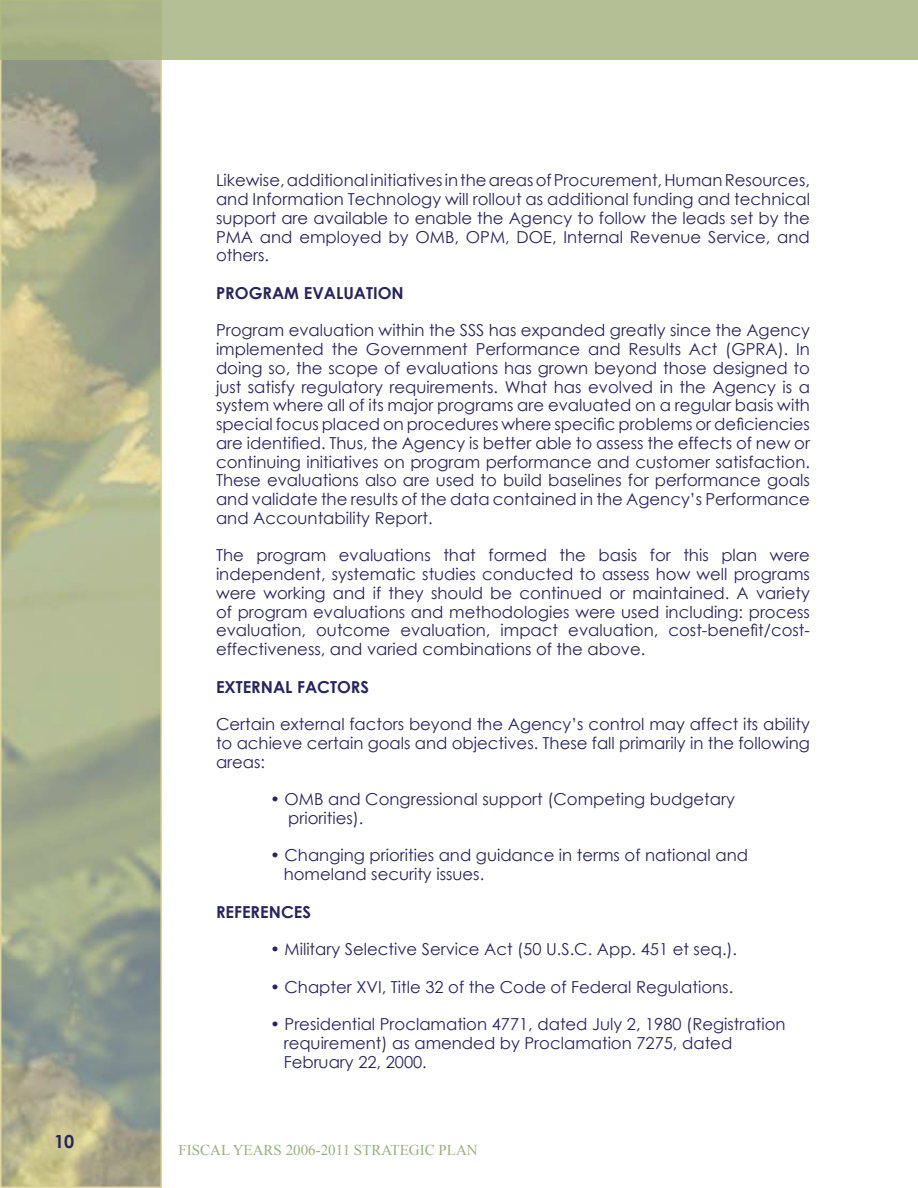
<style>
.page{position:relative;width:918px;height:1188px;background:#fff}
.page>*{position:absolute;margin:0;border:0;box-sizing:border-box;transform-origin:0 0}
.t1{font:700 18px "Century Gothic";color:#27255e}
.t2{font:16.5px/18.8px "Century Gothic";color:#27255e;text-align:justify}
.t3{font:700 16.5px "Century Gothic";color:#27255e}
.t4{font:15px "Times New Roman";color:#97b17f}
</style>
<div class="page">
<div style="left:0;top:0;width:162px;height:1188px;border:2px solid #d7cb81"></div>
<div style="left:0;top:0;width:918px;height:60px;background:linear-gradient(to right,#adb78c,#b8c29a)"></div>
<hr style="left:917px;top:0;width:1px;height:60px;background:#a5b17f">
<p class="t1" style="left:54px;top:1127px;width:22px">10</p>
<p class="t2" style="left:216px;top:171px;width:596px">Likewise, additional initiatives in the areas of Procurement, Human Resources, and Information Technology will rollout as additional funding and technical support are available to enable the Agency to follow the leads set by the PMA and employed by OMB, OPM, DOE, Internal Revenue Service, and others.</p>
<p class="t3" style="left:216px;top:280px;width:189px">PROGRAM EVALUATION</p>
<p class="t2" style="left:216px;top:321px;width:596px">Program evaluation within the SSS has expanded greatly since the Agency implemented the Government Performance and Results Act (GPRA). In doing so, the scope of evaluations has grown beyond those designed to just satisfy regulatory requirements. What has evolved in the Agency is a system where all of its major programs are evaluated on a regular basis with special focus placed on procedures where specific problems or deficiencies are identified. Thus, the Agency is better able to assess the effects of new or continuing initiatives on program performance and customer satisfaction.<br>These evaluations also are used to build baselines for performance goals and validate the results of the data contained in the Agency’s Performance and Accountability Report.</p>
<p class="t2" style="left:216px;top:546px;width:596px">The program evaluations that formed the basis for this plan were independent, systematic studies conducted to assess how well programs were working and if they should be continued or maintained. A variety of program evaluations and methodologies were used including: process evaluation, outcome evaluation, impact evaluation, cost-benefit/cost&shy;effectiveness, and varied combinations of the above.</p>
<p class="t3" style="left:216px;top:674px;width:155px">EXTERNAL FACTORS</p>
<p class="t2" style="left:216px;top:715px;width:595px">Certain external factors beyond the Agency’s control may affect its ability to achieve certain goals and objectives. These fall primarily in the following areas:</p>
<p class="t2" style="left:288px;top:790px;width:448px;text-indent:-18px">• OMB and Congressional support (Competing budgetary priorities).</p>
<p class="t2" style="left:284px;top:846px;width:466px;text-indent:-14px">• Changing priorities and guidance in terms of national and homeland security issues.</p>
<p class="t3" style="left:216px;top:899px;width:97px">REFERENCES</p>
<p class="t2" style="left:270px;top:940px;width:469px">• Military Selective Service Act (50 U.S.C. App. 451 et seq.).</p>
<p class="t2" style="left:270px;top:977px;width:465px">• Chapter XVI, Title 32 of the Code of Federal Regulations.</p>
<p class="t2" style="left:284px;top:1015px;width:503px;text-align:left;text-indent:-14px">• Presidential Proclamation 4771, dated July 2, 1980 (Registration requirement) as amended by Proclamation 7275, dated<br>February 22, 2000.</p>
<p class="t4" style="left:178px;top:1140px;width:301px">FISCAL YEARS 2006-2011 STRATEGIC PLAN</p>
</div>
